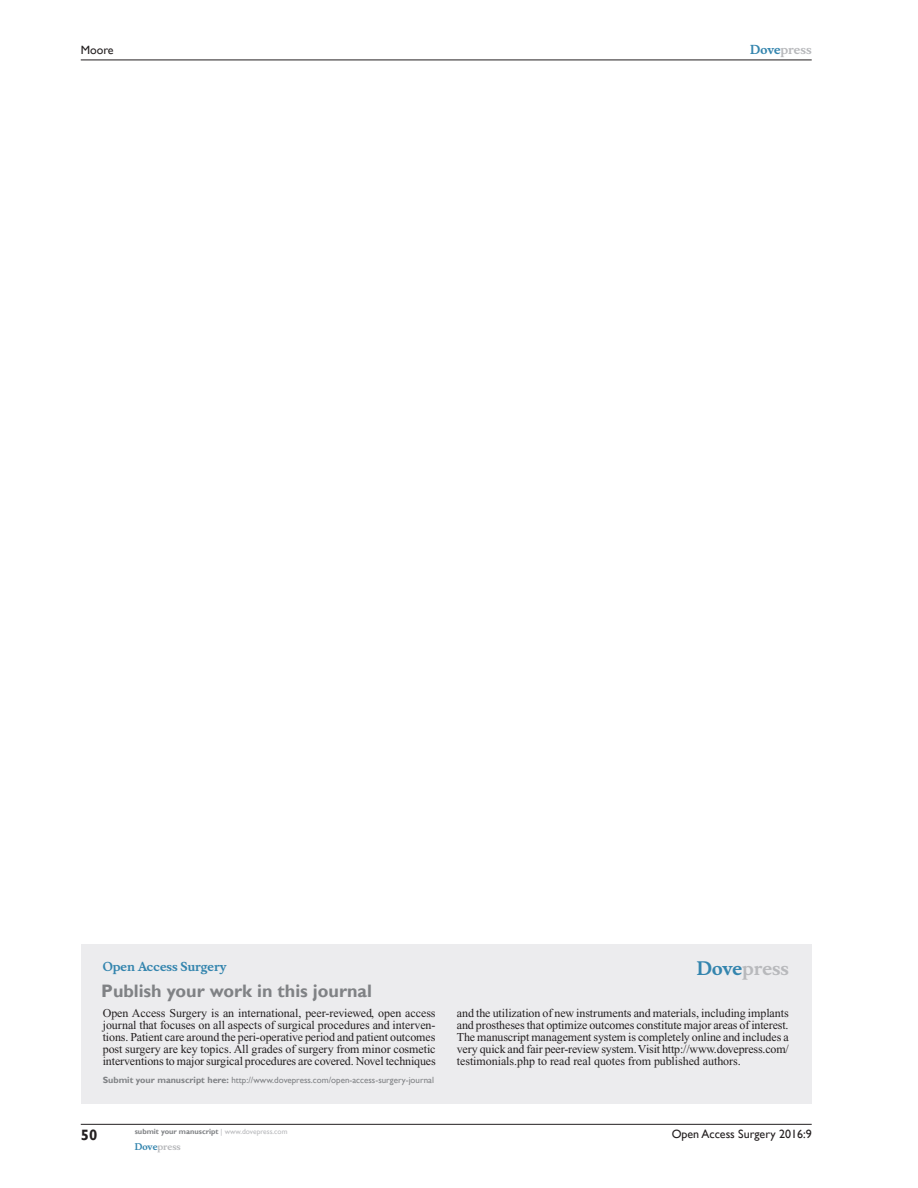
<style>
.page{position:relative;width:918px;height:1188px;background:#fff}
.page>*{position:absolute;margin:0;border:0;box-sizing:border-box;transform-origin:0 0}
.PromBx-H1{font:700 18px "Gill Sans";color:#808285}
.PromBx-Brand{font:700 18px "Musee";color:#b8b9bc}
.t1{font:700 15px "Gill Sans";color:#231f20}
.PromBx-Tx{font:12px/12px "Times New Roman";letter-spacing:-.01em;color:#231f20;text-align:justify}
.t2{font:12px "Gill Sans";color:#231f20}
.PromBx-JrnlName{font:700 12px "Musee";color:#3485ae}
.t3{font:700 12px "Musee";color:#b8b9bc}
.PromBx-SubmitMssWebA{font:9px "Gill Sans";color:#808285}
.t4{font:700 9px "Musee";color:#b8b9bc}
.t5{font:700 7.5px "Gill Sans";color:#808285}
.s1{color:#3485ae}
.s2{font-weight:700}
.s3{font-weight:400;color:#b8b9bc}
</style>
<div class="page">
<div style="left:81px;top:944px;width:731px;height:159px;background:#ececee"></div>
<hr style="left:81px;top:1124px;width:731px;height:1px;background:#231f20">
<hr style="left:81px;top:60px;width:731px;height:1px;background:#231f20">
<p class="t2" style="left:81px;top:43px;width:34px">Moore</p>
<p class="t3" style="left:750px;top:43px;width:63px"><span class="s1">Dove</span>press</p>
<p class="PromBx-JrnlName" style="left:103px;top:959px;width:125px">Open Access Surgery</p>
<p class="PromBx-H1" style="left:101px;top:980px;width:272px">Publish your work in this journal</p>
<p class="PromBx-Brand" style="left:697px;top:958px;width:94px"><span class="s1">Dove</span>press</p>
<p class="PromBx-Tx" style="left:103px;top:1007px;width:335px">Open Access Surgery is an international, peer-reviewed, open access journal that focuses on all aspects of surgical procedures and interven&shy;tions. Patient care around the peri-operative period and patient outcomes post surgery are key topics. All grades of surgery from minor cosmetic interventions to major surgical procedures are covered. Novel techniques</p>
<p class="PromBx-Tx" style="left:457px;top:1007px;width:333px">and the utilization of new instruments and materials, including implants and prostheses that optimize outcomes constitute major areas of interest.<br>The manuscript management system is completely online and includes a very quick and fair peer-review system. Visit http://www.dovepress.com/ testimonials.php to read real quotes from published authors.</p>
<p class="PromBx-SubmitMssWebA" style="left:103px;top:1075px;width:333px"><span class="s2">Submit your manuscript here:</span> http://www.dovepress.com/open-access-surgery-journal</p>
<p class="t1" style="left:81px;top:1126px;width:18px">50</p>
<p class="t5" style="left:135px;top:1127px;width:154px">submit your manuscript <span class="s3">| www.dovepress.com</span></p>
<p class="t4" style="left:135px;top:1141px;width:48px"><span class="s1">Dove</span>press</p>
<p class="t2" style="left:672px;top:1127px;width:142px">Open Access Surgery 2016:9</p>
</div>
